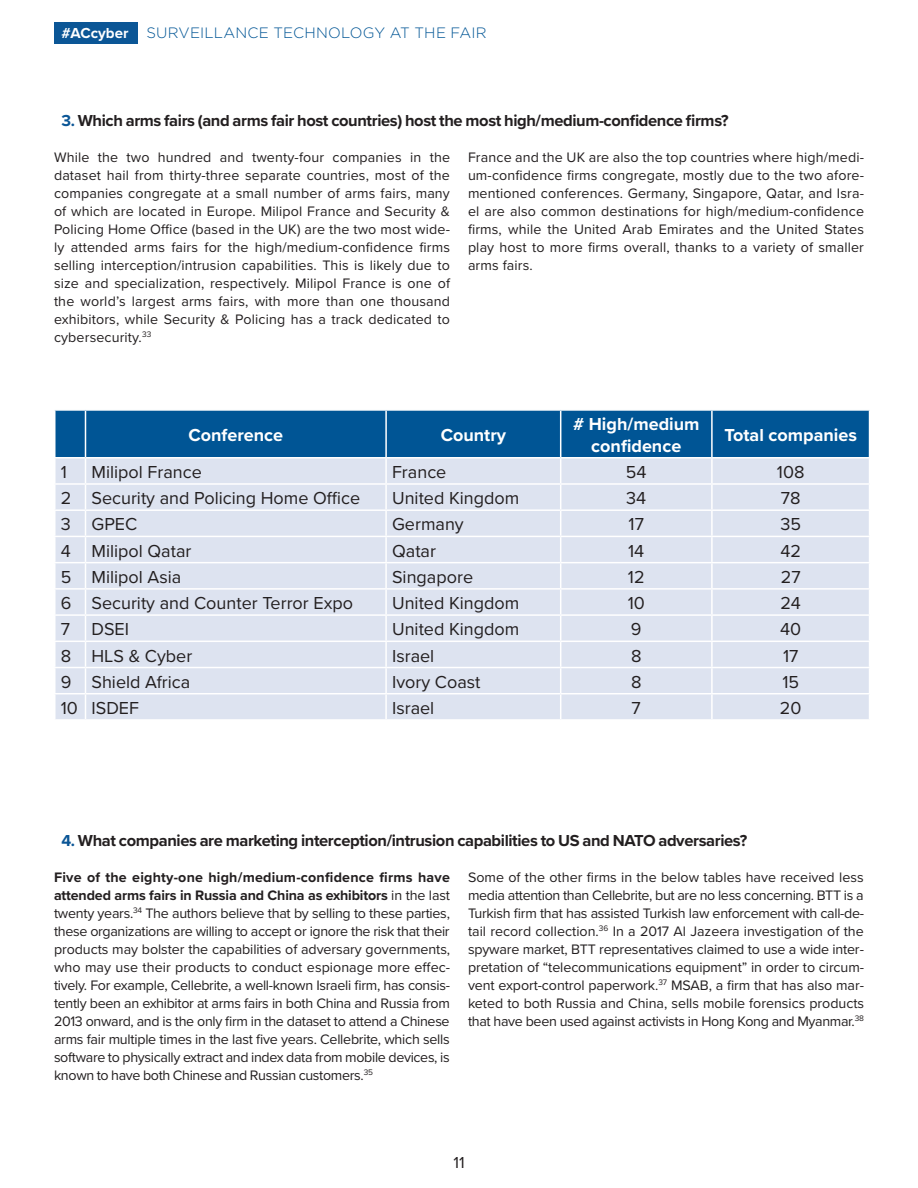
<style>
.page{position:relative;width:918px;height:1188px;background:#fff}
.page>*{position:absolute;margin:0;border:0;box-sizing:border-box;transform-origin:0 0}
.t1{font:18px "Proxima Nova";color:#231f20}
.t2{font:700 18px/21.6px "Proxima Nova";color:#fff;text-align:center}
.Bulleted_Text{font:700 16.5px "Proxima Nova";letter-spacing:-.025em;color:#231f20}
.t3{font:16.5px "Proxima Nova";color:#231f20}
.t4{font:300 15px "Gotham";letter-spacing:.01em;color:#005595}
.t5{font:700 15px "Proxima Nova";color:#fff}
.Proxima_MAIN_body_te{font:14.25px/18px "Proxima Nova";letter-spacing:-.025em;color:#231f20;text-align:justify}
.IB_-_newtext{font:14.25px/18px "Proxima Nova";letter-spacing:.01em;color:#231f20;text-align:justify}
.s1{color:#0b5696}
.s2{font-weight:700}
</style>
<div class="page">
<div style="left:54px;top:22px;width:84px;height:22px;background:#0b5696"></div>
<svg style="left:55px;top:410px;width:815px;height:309px;background:#becfe3"></svg>
<p class="t5" style="left:61px;top:22px;width:69px">#ACcyber</p>
<p class="t4" style="left:146px;top:23px;width:342px">SURVEILLANCE TECHNOLOGY AT THE FAIR</p>
<p class="Bulleted_Text" style="left:62px;top:108px;width:669px"><span class="s1">3.</span> Which arms fairs (and arms fair host countries) host the most high/medium-confidence firms?</p>
<p class="IB_-_newtext" style="left:54px;top:148px;width:398px">While the two hundred and twenty-four companies in the dataset hail from thirty-three separate countries, most of the companies congregate at a small number of arms fairs, many of which are located in Europe. Milipol France and Security &amp; Policing Home Office (based in the UK) are the two most wide&shy;ly attended arms fairs for the high/medium-confidence firms selling interception/intrusion capabilities. This is likely due to size and specialization, respectively. Milipol France is one of the world’s largest arms fairs, with more than one thousand exhibitors, while Security &amp; Policing has a track dedicated to cybersecurity.<sup>33</sup></p>
<p class="IB_-_newtext" style="left:468px;top:148px;width:398px">France and the UK are also the top countries where high/medi&shy;um-confidence firms congregate, mostly due to the two afore&shy;mentioned conferences. Germany, Singapore, Qatar, and Isra&shy;el are also common destinations for high/medium-confidence firms, while the United Arab Emirates and the United States play host to more firms overall, thanks to a variety of smaller arms fairs.</p>
<p class="t2" style="left:188px;top:424px;width:96px">Conference</p>
<p class="t2" style="left:441px;top:424px;width:67px">Country</p>
<p class="t2" style="left:573px;top:413px;width:128px"># High/medium confidence</p>
<p class="t2" style="left:724px;top:424px;width:134px">Total companies</p>
<p class="t1" style="left:61px;top:459px;width:8px">1</p>
<p class="t1" style="left:92px;top:459px;width:112px">Milipol France</p>
<p class="t1" style="left:392px;top:459px;width:56px">France</p>
<p class="t1" style="left:626px;top:459px;width:22px">54</p>
<p class="t1" style="left:777px;top:459px;width:29px">108</p>
<p class="t1" style="left:61px;top:485px;width:12px">2</p>
<p class="t1" style="left:92px;top:485px;width:270px">Security and Policing Home Office</p>
<p class="t1" style="left:392px;top:485px;width:129px">United Kingdom</p>
<p class="t1" style="left:626px;top:485px;width:22px">34</p>
<p class="t1" style="left:781px;top:485px;width:21px">78</p>
<p class="t1" style="left:61px;top:511px;width:12px">3</p>
<p class="t1" style="left:92px;top:511px;width:47px">GPEC</p>
<p class="t1" style="left:392px;top:511px;width:73px">Germany</p>
<p class="t1" style="left:629px;top:511px;width:17px">17</p>
<p class="t1" style="left:780px;top:511px;width:22px">35</p>
<p class="t1" style="left:61px;top:537px;width:12px">4</p>
<p class="t1" style="left:92px;top:537px;width:102px">Milipol Qatar</p>
<p class="t1" style="left:392px;top:537px;width:45px">Qatar</p>
<p class="t1" style="left:628px;top:537px;width:18px">14</p>
<p class="t1" style="left:780px;top:537px;width:22px">42</p>
<p class="t1" style="left:61px;top:563px;width:12px">5</p>
<p class="t1" style="left:92px;top:563px;width:91px">Milipol Asia</p>
<p class="t1" style="left:392px;top:563px;width:83px">Singapore</p>
<p class="t1" style="left:628px;top:563px;width:18px">12</p>
<p class="t1" style="left:781px;top:563px;width:21px">27</p>
<p class="t1" style="left:61px;top:590px;width:12px">6</p>
<p class="t1" style="left:92px;top:590px;width:263px">Security and Counter Terror Expo</p>
<p class="t1" style="left:392px;top:590px;width:129px">United Kingdom</p>
<p class="t1" style="left:628px;top:590px;width:19px">10</p>
<p class="t1" style="left:780px;top:590px;width:22px">24</p>
<p class="t1" style="left:61px;top:616px;width:11px">7</p>
<p class="t1" style="left:92px;top:616px;width:39px">DSEI</p>
<p class="t1" style="left:392px;top:616px;width:129px">United Kingdom</p>
<p class="t1" style="left:631px;top:616px;width:12px">9</p>
<p class="t1" style="left:780px;top:616px;width:23px">40</p>
<p class="t1" style="left:61px;top:642px;width:12px">8</p>
<p class="t1" style="left:92px;top:642px;width:102px">HLS &amp; Cyber</p>
<p class="t1" style="left:392px;top:642px;width:44px">Israel</p>
<p class="t1" style="left:631px;top:642px;width:12px">8</p>
<p class="t1" style="left:783px;top:642px;width:17px">17</p>
<p class="t1" style="left:61px;top:668px;width:12px">9</p>
<p class="t1" style="left:92px;top:668px;width:100px">Shield Africa</p>
<p class="t1" style="left:392px;top:668px;width:90px">Ivory Coast</p>
<p class="t1" style="left:631px;top:668px;width:12px">8</p>
<p class="t1" style="left:782px;top:668px;width:18px">15</p>
<p class="t1" style="left:61px;top:695px;width:19px">10</p>
<p class="t1" style="left:92px;top:695px;width:49px">ISDEF</p>
<p class="t1" style="left:392px;top:695px;width:44px">Israel</p>
<p class="t1" style="left:632px;top:695px;width:11px">7</p>
<p class="t1" style="left:780px;top:695px;width:23px">20</p>
<p class="Bulleted_Text" style="left:62px;top:828px;width:687px"><span class="s1">4.</span> What companies are marketing interception/intrusion capabilities to US and NATO adversaries?</p>
<p class="Proxima_MAIN_body_te" style="left:54px;top:868px;width:398px"><span class="s2">Five of the eighty-one high/medium-confidence firms have attended arms fairs in Russia and China as exhibitors</span> in the last twenty years.<sup>34</sup> The authors believe that by selling to these parties, these organizations are willing to accept or ignore the risk that their products may bolster the capabilities of adversary governments, who may use their products to conduct espionage more effec&shy;tively. For example, Cellebrite, a well-known Israeli firm, has consis&shy;tently been an exhibitor at arms fairs in both China and Russia from 2013 onward, and is the only firm in the dataset to attend a Chinese arms fair multiple times in the last five years. Cellebrite, which sells software to physically extract and index data from mobile devices, is known to have both Chinese and Russian customers.<sup>35</sup></p>
<p class="Proxima_MAIN_body_te" style="left:468px;top:868px;width:398px">Some of the other firms in the below tables have received less media attention than Cellebrite, but are no less concerning. BTT is a Turkish firm that has assisted Turkish law enforcement with call-de&shy;tail record collection.<sup>36</sup> In a 2017 Al Jazeera investigation of the spyware market, BTT representatives claimed to use a wide inter&shy;pretation of “telecommunications equipment” in order to circum&shy;vent export-control paperwork.<sup>37</sup> MSAB, a firm that has also mar&shy;keted to both Russia and China, sells mobile forensics products that have been used against activists in Hong Kong and Myanmar.<sup>38</sup></p>
<p class="t3" style="left:453px;top:1150px;width:13px">11</p>
</div>
